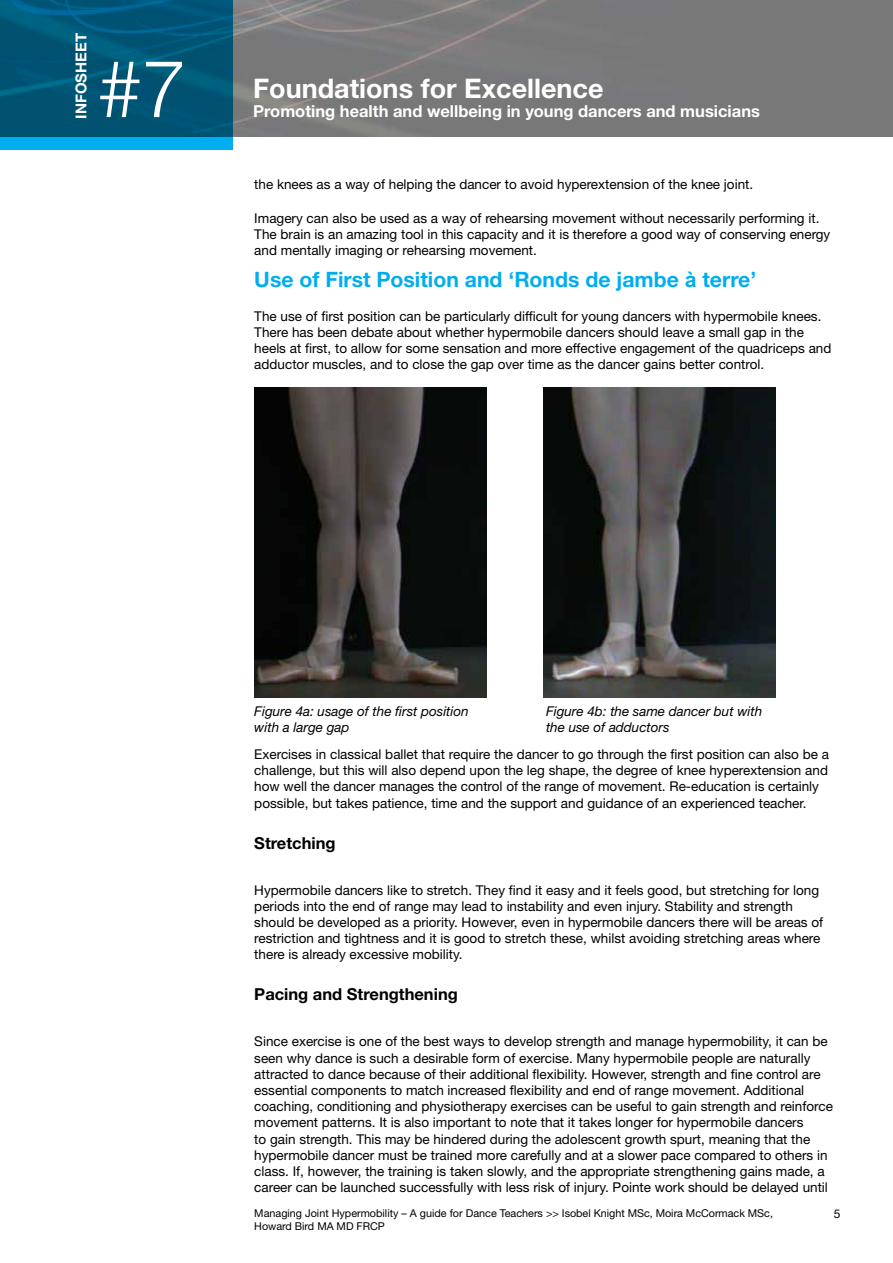
<style>
.page{position:relative;width:893px;height:1263px;background:#fff}
.page>*{position:absolute;margin:0;border:0;box-sizing:border-box;transform-origin:0 0}
.t1{font:300 79.95px "Helvetica Neue LT Std";color:#fff}
.t2{font:700 27px "Helvetica Neue LT Std";color:#fff}
.t3{font:700 21.15px "Helvetica Neue East A";color:#00aeef}
.t4{font:700 16.5px "Helvetica Neue LT Std";color:#fff}
.t5{font:700 16.5px "Helvetica Neue LT Std";color:#000}
.t6{font:700 15px "Helvetica Neue LT Std";color:#fff}
.t7{font:13.5px/16.2px "Helvetica Neue LT Std";color:#000}
.t8{font:italic 13.5px/16.2px "Helvetica Neue LT Std";color:#000}
.t9{font:12px "Helvetica Neue LT Std";color:#000}
.t10{font:10.8px "Helvetica Neue LT Std";letter-spacing:-.005em;color:#000}
.s1{font-family:"Arial"}
</style>
<div class="page">
<img style="left:232px;top:0;width:661px;height:137px">
<svg style="left:0;top:0;width:232px;height:150px;background:#005d81"></svg>
<img style="left:254px;top:387px;width:233px;height:310px">
<img style="left:543px;top:387px;width:233px;height:310px">
<p class="t6" style="left:72px;top:119px;width:87px;rotate:-90deg">INFOSHEET</p>
<h1 class="t1" style="left:97px;top:40px;width:90px">#7</h1>
<h2 class="t2" style="left:253px;top:71px;width:352px">Foundations for Excellence</h2>
<p class="t4" style="left:253px;top:101px;width:508px">Promoting health and wellbeing in young dancers and musicians</p>
<p class="t7" style="left:254px;top:176px;width:500px">the knees as a way of helping the dancer to avoid hyperextension of the knee joint.</p>
<p class="t7" style="left:254px;top:209px;width:577px">Imagery can also be used as a way of rehearsing movement without necessarily performing it.<br>The brain is an amazing tool in this capacity and it is therefore a good way of conserving energy and mentally imaging or rehearsing movement.</p>
<h3 class="t3" style="left:254px;top:267px;width:503px">Use of First Position and ‘Ronds de jambe <span class="s1">à</span> terre’</h3>
<p class="t7" style="left:254px;top:308px;width:579px">The use of first position can be particularly difficult for young dancers with hypermobile knees.<br>There has been debate about whether hypermobile dancers should leave a small gap in the heels at first, to allow for some sensation and more effective engagement of the quadriceps and adductor muscles, and to close the gap over time as the dancer gains better control.</p>
<p class="t8" style="left:254px;top:703px;width:216px">Figure 4a: usage of the first position with a large gap</p>
<p class="t8" style="left:546px;top:703px;width:218px">Figure 4b: the same dancer but with the use of adductors</p>
<p class="t7" style="left:254px;top:746px;width:576px">Exercises in classical ballet that require the dancer to go through the first position can also be a challenge, but this will also depend upon the leg shape, the degree of knee hyperextension and how well the dancer manages the control of the range of movement. Re-education is certainly possible, but takes patience, time and the support and guidance of an experienced teacher.</p>
<p class="t5" style="left:254px;top:832px;width:83px">Stretching</p>
<p class="t7" style="left:254px;top:881px;width:570px">Hypermobile dancers like to stretch. They find it easy and it feels good, but stretching for long periods into the end of range may lead to instability and even injury. Stability and strength should be developed as a priority. However, even in hypermobile dancers there will be areas of restriction and tightness and it is good to stretch these, whilst avoiding stretching areas where there is already excessive mobility.</p>
<p class="t5" style="left:254px;top:984px;width:205px">Pacing and Strengthening</p>
<p class="t7" style="left:254px;top:1033px;width:580px">Since exercise is one of the best ways to develop strength and manage hypermobility, it can be seen why dance is such a desirable form of exercise. Many hypermobile people are naturally attracted to dance because of their additional flexibility. However, strength and fine control are essential components to match increased flexibility and end of range movement. Additional coaching, conditioning and physiotherapy exercises can be useful to gain strength and reinforce movement patterns. It is also important to note that it takes longer for hypermobile dancers<br>to gain strength. This may be hindered during the adolescent growth spurt, meaning that the hypermobile dancer must be trained more carefully and at a slower pace compared to others in class. If, however, the training is taken slowly, and the appropriate strengthening gains made, a career can be launched successfully with less risk of injury. Pointe work should be delayed until</p>
<p class="t10" style="left:254px;top:1206px;width:520px">Managing Joint Hypermobility – A guide for Dance Teachers &gt;&gt; Isobel Knight MSc, Moira McCormack MSc,</p>
<p class="t9" style="left:834px;top:1206px;width:8px">5</p>
<p class="t10" style="left:254px;top:1219px;width:132px">Howard Bird MA MD FRCP</p>
</div>
